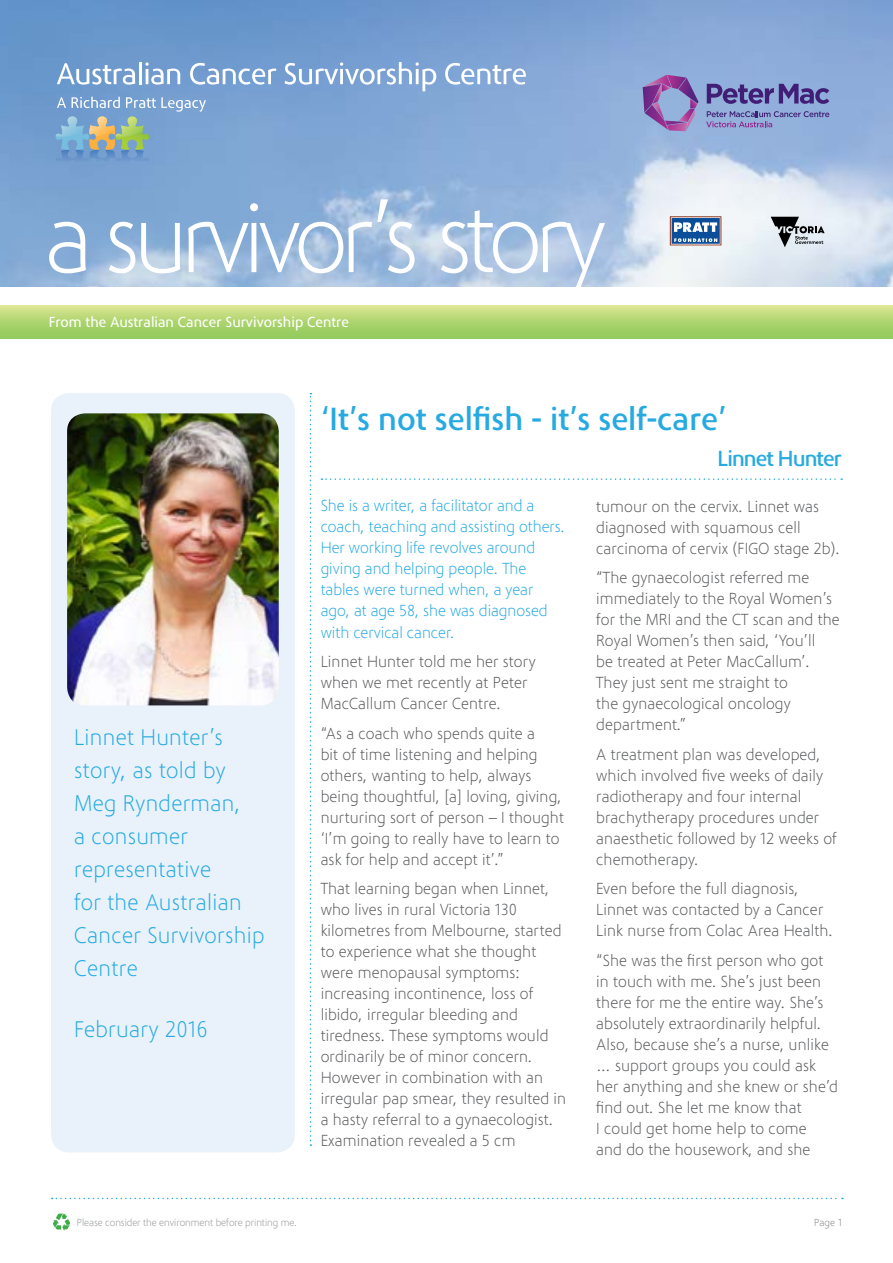
<style>
.page{position:relative;width:893px;height:1263px;background:#fff}
.page>*{position:absolute;margin:0;border:0;box-sizing:border-box;transform-origin:0 0}
.t1{font:300 100.5px "Phoenica";letter-spacing:-.08em;color:#fff}
.t2{font:500 33px "Phoenica";color:#27aae1}
.t3{font:300 23.25px/33px "Phoenica";color:#27aae1}
.t4{font:500 22.5px "Phoenica";letter-spacing:-.04em;color:#27aae1}
.t5{font:300 16.5px/21px "Phoenica";letter-spacing:-.005em;color:#58595b}
.t6{font:300 16.5px/21px "Phoenica";letter-spacing:-.015em;color:#27aae1}
.t7{font:15px "Phoenica";color:#fff}
.t8{font:300 10.5px "Phoenica";letter-spacing:-.02em;color:#939598}
.t9{font:300 10.5px "Phoenica";color:#808285}
</style>
<div class="page">
<div style="left:51px;top:393px;width:244px;height:759px;background:#e9f2fb;border-radius:18px"></div>
<img style="left:0;top:0;width:893px;height:286px">
<div style="left:670px;top:216px;width:52px;height:29px;background:#c59d92"></div>
<svg style="left:670px;top:216px;width:51px;height:29px"></svg>
<svg style="left:771px;top:217px;width:54px;height:30px;background:#999da2"></svg>
<svg style="left:707px;top:84px;width:122px;height:20px;background:#6a68a9"></svg>
<svg style="left:706px;top:111px;width:123px;height:16px;background:#8792c7"></svg>
<svg style="left:643px;top:75px;width:55px;height:56px;background:#9178b8"></svg>
<svg style="left:57px;top:63px;width:78px;height:22px"></svg>
<hr style="left:139px;top:62px;width:3px;height:22px;background:#fff">
<svg style="left:145px;top:62px;width:35px;height:23px"></svg>
<svg style="left:190px;top:63px;width:86px;height:22px"></svg>
<svg style="left:285px;top:62px;width:151px;height:29px"></svg>
<svg style="left:445px;top:63px;width:81px;height:22px"></svg>
<svg style="left:56px;top:97px;width:150px;height:54px;background:#8bacc2"></svg>
<img style="left:56px;top:150px;width:93px;height:11px">
<div style="left:0;top:305px;width:893px;height:34px;background:linear-gradient(to bottom,#d8e58e,#8ec859)"></div>
<svg style="left:53px;top:1213px;width:17px;height:18px"></svg>
<svg style="left:52px;top:1198px;width:791px;height:1px"></svg>
<svg style="left:310px;top:393px;width:1px;height:753px"></svg>
<img style="left:67px;top:413px;width:212px;height:292px">
<svg style="left:321px;top:478px;width:521px;height:2px"></svg>
<h1 class="t1" style="left:45px;top:183px;width:564px">a survivor’s story</h1>
<p class="t7" style="left:49px;top:313px;width:302px">From the Australian Cancer Survivorship Centre</p>
<h3 class="t3" style="left:74px;top:721px;width:192px">Linnet Hunter’s story, as told by<br>Meg Rynderman,<br>a consumer representative<br>for the Australian<br>Cancer Survivorship<br>Centre</h3>
<h3 class="t3" style="left:74px;top:1013px;width:135px">February 2016</h3>
<h2 class="t2" style="left:321px;top:401px;width:408px">‘It’s not selfish - it’s self-care’</h2>
<h3 class="t4" style="left:718px;top:445px;width:126px">Linnet Hunter</h3>
<p class="t6" style="left:321px;top:496px;width:246px">She is a writer, a facilitator and a coach, teaching and assisting others.<br>Her working life revolves around giving and helping people. The tables were turned when, a year ago, at age 58, she was diagnosed with cervical cancer.</p>
<p class="t5" style="left:321px;top:651px;width:217px">Linnet Hunter told me her story when we met recently at Peter<br>MacCallum Cancer Centre.</p>
<p class="t5" style="left:321px;top:723px;width:245px">“As a coach who spends quite a<br>bit of time listening and helping others, wanting to help, always being thoughtful, [a] loving, giving, nurturing sort of person – I thought ‘I’m going to really have to learn to ask for help and accept it’.”</p>
<p class="t5" style="left:321px;top:878px;width:247px">That learning began when Linnet, who lives in rural Victoria 130 kilometres from Melbourne, started to experience what she thought were menopausal symptoms: increasing incontinence, loss of libido, irregular bleeding and tiredness. These symptoms would ordinarily be of minor concern.<br>However in combination with an irregular pap smear, they resulted in a hasty referral to a gynaecologist.<br>Examination revealed a 5 cm</p>
<p class="t5" style="left:596px;top:496px;width:245px">tumour on the cervix. Linnet was diagnosed with squamous cell carcinoma of cervix (FIGO stage 2b).</p>
<p class="t5" style="left:596px;top:567px;width:245px">“The gynaecologist referred me immediately to the Royal Women’s for the MRI and the CT scan and the<br>Royal Women’s then said, ‘You’ll<br>be treated at Peter MacCallum’.<br>They just sent me straight to<br>the gynaecological oncology department.”</p>
<p class="t5" style="left:596px;top:744px;width:242px">A treatment plan was developed, which involved five weeks of daily radiotherapy and four internal brachytherapy procedures under anaesthetic followed by 12 weeks of chemotherapy.</p>
<p class="t5" style="left:596px;top:878px;width:238px">Even before the full diagnosis,<br>Linnet was contacted by a Cancer<br>Link nurse from Colac Area Health.</p>
<p class="t5" style="left:596px;top:950px;width:243px">“She was the first person who got in touch with me. She’s just been there for me the entire way. She’s absolutely extraordinarily helpful.<br>Also, because she’s a nurse, unlike … support groups you could ask her anything and she knew or she’d find out. She let me know that<br>I could get home help to come<br>and do the housework, and she</p>
<p class="t8" style="left:77px;top:1217px;width:222px">Please consider the environment before printing me.</p>
<p class="t9" style="left:814px;top:1217px;width:29px">Page 1</p>
</div>
